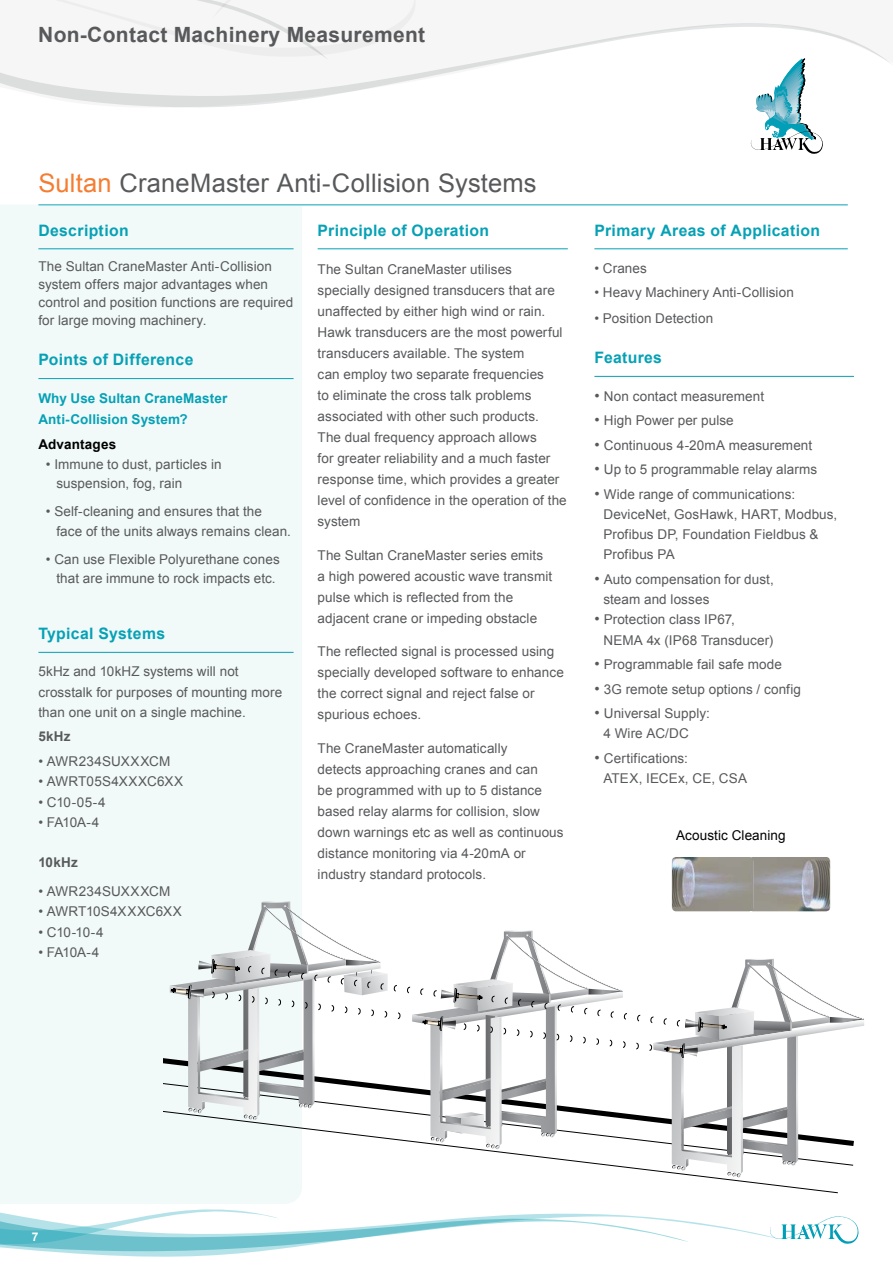
<style>
.page{position:relative;width:893px;height:1263px;background:#fff}
.page>*{position:absolute;margin:0;border:0;box-sizing:border-box;transform-origin:0 0}
.t1{font:25.5px "Arial";letter-spacing:.005em;color:#58595b}
.t2{font:700 21px "Arial";letter-spacing:.015em;color:#58595b}
.t3{font:700 15.75px "Arial";letter-spacing:.02em;color:#06a1b5}
.t4{font:13.5px/21px "Arial";letter-spacing:.005em;color:#58595b}
.t5{font:700 13.5px/21px "Arial";letter-spacing:.01em;color:#06a1b5}
.t6{font:13.5px "Arial";letter-spacing:.005em;color:#000}
.t7{font:700 13.5px "Arial";letter-spacing:.015em;color:#000}
.t8{font:700 13.5px "Arial";letter-spacing:.02em;color:#58595b}
.t9{font:700 12px "Arial";color:#fff}
.s1{color:#f47d30}
.s2{font-size:15px}
</style>
<div class="page">
<svg style="left:20px;top:1213px;width:668px;height:44px"></svg>
<svg style="left:0;top:1209px;width:279px;height:40px"></svg>
<svg style="left:751px;top:132px;width:72px;height:22px"></svg>
<svg style="left:764px;top:115px;width:48px;height:17px"></svg>
<svg style="left:0;top:23px;width:890px;height:92px"></svg>
<svg style="left:0;top:0;width:434px;height:62px"></svg>
<svg style="left:770px;top:1216px;width:88px;height:28px"></svg>
<hr style="left:318px;top:248px;width:250px;height:1px;background:#06a1b5">
<hr style="left:38px;top:204px;width:810px;height:1px;background:#06a1b5">
<div style="left:0;top:205px;width:302px;height:999px;background:#f1f9f9"></div>
<hr style="left:38px;top:248px;width:256px;height:1px;background:#06a1b5">
<hr style="left:38px;top:378px;width:256px;height:1px;background:#06a1b5">
<hr style="left:38px;top:652px;width:256px;height:1px;background:#06a1b5">
<hr style="left:594px;top:376px;width:260px;height:1px;background:#06a1b5">
<hr style="left:594px;top:248px;width:254px;height:1px;background:#06a1b5">
<img style="left:753px;top:857px;width:77px;height:54px">
<img style="left:672px;top:857px;width:81px;height:54px">
<svg style="left:164px;top:1054px;width:243px;height:56px"></svg>
<svg style="left:164px;top:1110px;width:674px;height:83px"></svg>
<svg style="left:170px;top:902px;width:230px;height:218px"></svg>
<svg style="left:407px;top:931px;width:220px;height:218px"></svg>
<svg style="left:637px;top:1015px;width:4px;height:6px"></svg>
<svg style="left:649px;top:959px;width:215px;height:218px"></svg>
<h2 class="t2" style="left:38px;top:21px;width:388px">Non-Contact Machinery Measurement</h2>
<h1 class="t1" style="left:38px;top:166px;width:500px"><span class="s1">Sultan</span> CraneMaster Anti-Collision Systems</h1>
<p class="t3" style="left:38px;top:220px;width:92px">Description</p>
<p class="t4" style="left:38px;top:257px;width:256px;line-height:18px">The Sultan CraneMaster Anti-Collision system offers major advantages when control and position functions are required for large moving machinery.</p>
<p class="t3" style="left:38px;top:349px;width:157px">Points of Difference</p>
<p class="t5" style="left:38px;top:389px;width:190px">Why Use Sultan CraneMaster<br>Anti-Collision System?</p>
<p class="t7" style="left:38px;top:435px;width:79px">Advantages</p>
<p class="t4" style="left:56px;top:454px;width:167px;line-height:19.5px;text-indent:-10px">• Immune to dust, particles in suspension, fog, rain</p>
<p class="t4" style="left:56px;top:502px;width:236px;line-height:19.5px;text-indent:-10px">• Self-cleaning and ensures that the face of the units always remains clean.</p>
<p class="t4" style="left:46px;top:549px;width:235px;line-height:19.5px;text-align:center">• Can use Flexible Polyurethane cones that are immune to rock impacts etc.</p>
<p class="t3" style="left:318px;top:220px;width:173px">Principle of Operation</p>
<p class="t4" style="left:318px;top:259px;width:251px">The Sultan CraneMaster utilises specially designed transducers that are unaffected by either high wind or rain.<br>Hawk transducers are the most powerful transducers available. The system<br>can employ two separate frequencies<br>to eliminate the cross talk problems associated with other such products.<br>The dual frequency approach allows<br>for greater reliability and a much faster response time, which provides a greater level of confidence in the operation of the system</p>
<p class="t4" style="left:318px;top:544px;width:236px">The Sultan CraneMaster series emits a high powered acoustic wave transmit pulse which is reflected from the adjacent crane or impeding obstacle</p>
<p class="t4" style="left:318px;top:641px;width:248px">The reflected signal is processed using specially developed software to enhance the correct signal and reject false or spurious echoes.</p>
<p class="t4" style="left:318px;top:738px;width:247px">The CraneMaster automatically<br>detects approaching cranes and can<br>be programmed with up to 5 distance based relay alarms for collision, slow down warnings etc as well as continuous distance monitoring via 4-20mA or industry standard protocols.</p>
<p class="t3" style="left:38px;top:623px;width:128px">Typical Systems</p>
<p class="t4" style="left:38px;top:662px;width:245px;line-height:20.2px">5kHz and 10kHZ systems will not crosstalk for purposes of mounting more than one unit on a single machine.</p>
<p class="t8" style="left:38px;top:728px;width:34px">5kHz</p>
<p class="t4" style="left:38px;top:751px;width:133px">• AWR234SUXXXCM</p>
<p class="t4" style="left:38px;top:771px;width:146px">• AWRT05S4XXXC6XX</p>
<p class="t4" style="left:38px;top:791px;width:69px">• C10-05-4</p>
<p class="t4" style="left:38px;top:812px;width:63px">• FA10A-4</p>
<p class="t8" style="left:38px;top:853px;width:41px">10kHz</p>
<p class="t4" style="left:38px;top:881px;width:133px">• AWR234SUXXXCM</p>
<p class="t4" style="left:38px;top:901px;width:145px">• AWRT10S4XXXC6XX</p>
<p class="t4" style="left:38px;top:921px;width:67px">• C10-10-4</p>
<p class="t4" style="left:38px;top:942px;width:63px">• FA10A-4</p>
<p class="t3" style="left:594px;top:220px;width:227px">Primary Areas of Application</p>
<p class="t4" style="left:594px;top:258px;width:54px">• Cranes</p>
<p class="t4" style="left:594px;top:282px;width:201px">• Heavy Machinery Anti-Collision</p>
<p class="t4" style="left:594px;top:308px;width:120px">• Position Detection</p>
<p class="t3" style="left:594px;top:347px;width:69px">Features</p>
<p class="t4" style="left:594px;top:385px;width:171px"><span class="s2">•</span> Non contact measurement</p>
<p class="t4" style="left:594px;top:410px;width:141px"><span class="s2">•</span> High Power per pulse</p>
<p class="t4" style="left:594px;top:434px;width:219px"><span class="s2">•</span> Continuous 4-20mA measurement</p>
<p class="t4" style="left:594px;top:459px;width:224px"><span class="s2">•</span> Up to 5 programmable relay alarms</p>
<p class="t4" style="left:603px;top:484px;width:235px;line-height:20.2px;text-indent:-9px"><span class="s2">•</span> Wide range of communications:<br>DeviceNet, GosHawk, HART, Modbus,<br>Profibus DP, Foundation Fieldbus &amp;<br>Profibus PA</p>
<p class="t4" style="left:603px;top:569px;width:172px;line-height:20.2px;text-indent:-9px"><span class="s2">•</span> Auto compensation for dust, steam and losses</p>
<p class="t4" style="left:603px;top:610px;width:172px;line-height:20.2px;text-indent:-9px"><span class="s2">•</span> Protection class IP67,<br>NEMA 4x (IP68 Transducer)</p>
<p class="t4" style="left:594px;top:654px;width:189px"><span class="s2">•</span> Programmable fail safe mode</p>
<p class="t4" style="left:594px;top:678px;width:208px"><span class="s2">•</span> 3G remote setup options / config</p>
<p class="t4" style="left:603px;top:703px;width:108px;line-height:20.2px;text-indent:-9px"><span class="s2">•</span> Universal Supply:<br>4 Wire AC/DC</p>
<p class="t4" style="left:603px;top:748px;width:145px;line-height:20.2px;text-indent:-9px"><span class="s2">•</span> Certifications:<br>ATEX, IECEx, CE, CSA</p>
<p class="t6" style="left:676px;top:826px;width:111px">Acoustic Cleaning</p>
<p class="t9" style="left:32px;top:1229px;width:8px">7</p>
</div>
